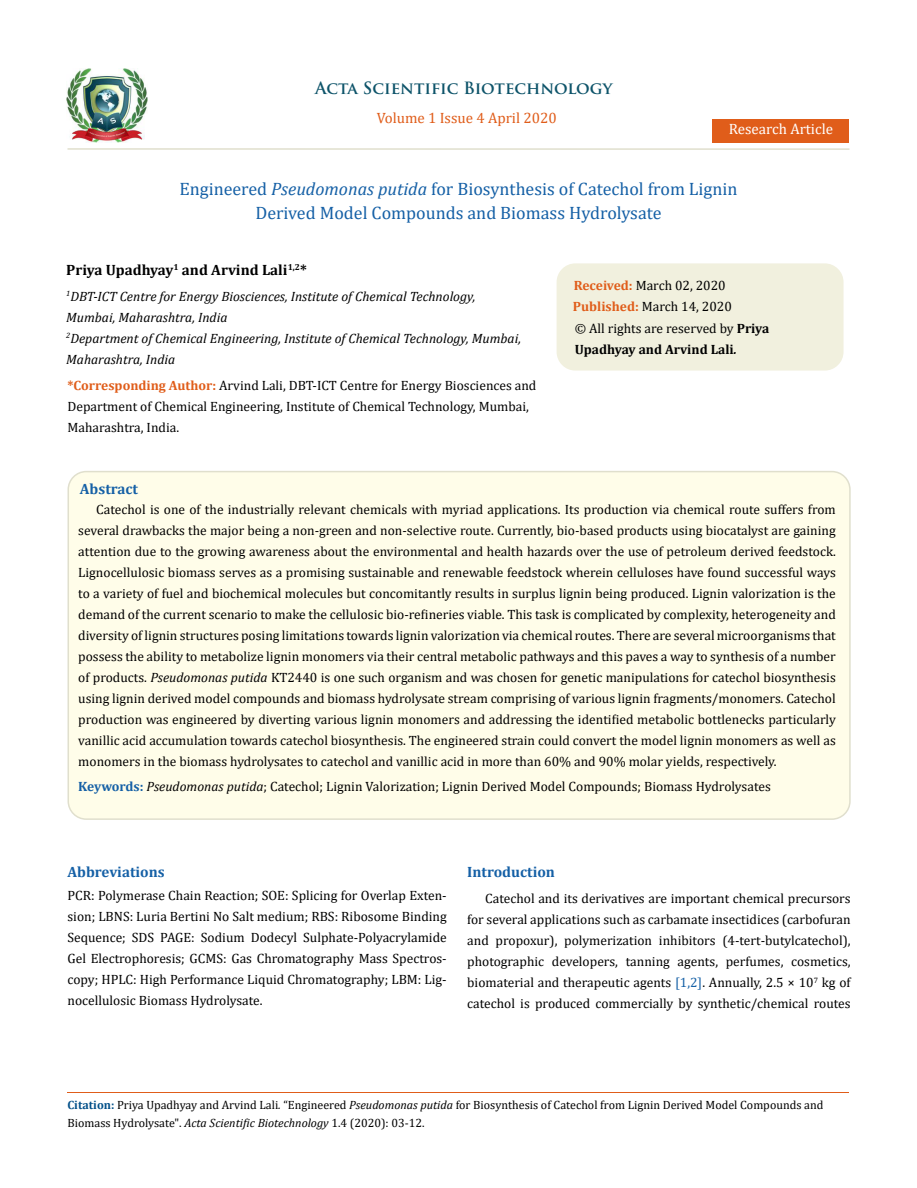
<style>
.page{position:relative;width:917px;height:1188px;background:#fff}
.page>*{position:absolute;margin:0;border:0;box-sizing:border-box;transform-origin:0 0}
.t1{font:18px/24px "Cambria";color:#1560a6;text-align:center}
.t2{font:700 16.5px "Trajan Pro";color:#0e546a}
.t3{font:700 15px "Cambria";color:#1560a6}
.t4{font:700 15px "Cambria";color:#000}
.t5{font:15px "Cambria";color:#e05d1a}
.t6{font:15px "Cambria";color:#fff}
.t7{font:13.5px/21px "Cambria";color:#000;text-align:justify}
.t8{font:italic 13.5px/21px "Cambria";color:#000}
.t9{font:12px/18px "Cambria";color:#000}
.s1{font-style:italic}
.s2{font-weight:700;color:#e05d1a}
.s3{font-weight:700}
.s4{font-weight:700;font-style:italic}
.s5{font-weight:700;color:#1560a6}
.s6{color:#1560a6}
.s7{font-weight:700;color:#035089}
</style>
<div class="page">
<img style="left:67px;top:68px;width:80px;height:74px">
<div style="left:712px;top:119px;width:137px;height:23px;background:#e05d1a"></div>
<div style="left:68px;top:472px;width:781px;height:347px;background:#fffde9;border-radius:18px"></div>
<div style="left:67px;top:471px;width:783px;height:349px;border:2px solid #e0dfcd;border-radius:18px"></div>
<div style="left:557px;top:264px;width:285px;height:106px;background:#f1f0de;border-radius:18px"></div>
<div style="left:556px;top:263px;width:287px;height:108px;border:2px solid #f1f0de;border-radius:18px"></div>
<hr style="left:67px;top:148px;width:782px;height:2px;background:#e0dfcd">
<hr style="left:67px;top:1093px;width:782px;height:1px;background:#e05d1a">
<p class="t2" style="left:315px;top:77px;width:299px">Acta Scientific Biotechnology</p>
<p class="t5" style="left:376px;top:109px;width:182px">Volume 1 Issue 4 April 2020</p>
<p class="t6" style="left:728px;top:120px;width:106px">Research Article</p>
<h1 class="t1" style="left:179px;top:177px;width:559px">Engineered <span class="s1">Pseudomonas putida</span> for Biosynthesis of Catechol from Lignin<br>Derived Model Compounds and Biomass Hydrolysate</h1>
<p class="t4" style="left:66px;top:259px;width:242px">Priya Upadhyay<sup>1</sup> and Arvind Lali<sup>1,2</sup>*</p>
<p class="t8" style="left:66px;top:285px;width:456px"><sup>1</sup>DBT-ICT Centre for Energy Biosciences, Institute of Chemical Technology, Mumbai, Maharashtra, India<br><sup>2</sup>Department of Chemical Engineering, Institute of Chemical Technology, Mumbai, Maharashtra, India</p>
<p class="t7" style="left:67px;top:375px;width:470px;text-align:left"><span class="s2">*Corresponding Author:</span> Arvind Lali, DBT-ICT Centre for Energy Biosciences and<br>Department of Chemical Engineering, Institute of Chemical Technology, Mumbai,<br>Maharashtra, India.</p>
<p class="t3" style="left:80px;top:478px;width:60px">Abstract</p>
<p class="t7" style="left:573px;top:275px;width:198px;line-height:21.5px;text-align:left"><span class="s2">Received:</span> March 02, 2020<br><span class="s2">Published:</span> March 14, 2020<br>© All rights are reserved by <span class="s3">Priya<br>Upadhyay and Arvind Lali</span><span class="s4">.</span></p>
<p class="t7" style="left:78px;top:499px;width:759px;text-indent:18px">Catechol is one of the industrially relevant chemicals with myriad applications. Its production via chemical route suffers from several drawbacks the major being a non-green and non-selective route. Currently, bio-based products using biocatalyst are gaining attention due to the growing awareness about the environmental and health hazards over the use of petroleum derived feedstock.<br>Lignocellulosic biomass serves as a promising sustainable and renewable feedstock wherein celluloses have found successful ways to a variety of fuel and biochemical molecules but concomitantly results in surplus lignin being produced. Lignin valorization is the demand of the current scenario to make the cellulosic bio-refineries viable. This task is complicated by complexity, heterogeneity and diversity of lignin structures posing limitations towards lignin valorization via chemical routes. There are several microorganisms that possess the ability to metabolize lignin monomers via their central metabolic pathways and this paves a way to synthesis of a number of products. <span class="s1">Pseudomonas putida</span> KT2440 is one such organism and was chosen for genetic manipulations for catechol biosynthesis using lignin derived model compounds and biomass hydrolysate stream comprising of various lignin fragments/monomers. Catechol production was engineered by diverting various lignin monomers and addressing the identified metabolic bottlenecks particularly vanillic acid accumulation towards catechol biosynthesis. The engineered strain could convert the model lignin monomers as well as monomers in the biomass hydrolysates to catechol and vanillic acid in more than 60% and 90% molar yields, respectively.</p>
<p class="t7" style="left:78px;top:776px;width:694px"><span class="s5">Keywords:</span> <span class="s1">Pseudomonas putida</span>; Catechol; Lignin Valorization; Lignin Derived Model Compounds; Biomass Hydrolysates</p>
<p class="t3" style="left:67px;top:861px;width:99px">Abbreviations</p>
<p class="t3" style="left:467px;top:861px;width:89px">Introduction</p>
<p class="t7" style="left:467px;top:888px;width:385px;text-indent:18px">Catechol and its derivatives are important chemical precursors for several applications such as carbamate insectidices (carbofuran and propoxur), polymerization inhibitors (4-tert-butylcatechol), photographic developers, tanning agents, perfumes, cosmetics, biomaterial and therapeutic agents <span class="s6">[1,2]</span>. Annually, 2.5 × 10<sup>7</sup> kg of catechol is produced commercially by synthetic/chemical routes</p>
<p class="t7" style="left:67px;top:885px;width:381px">PCR: Polymerase Chain Reaction; SOE: Splicing for Overlap Exten&shy;sion; LBNS: Luria Bertini No Salt medium; RBS: Ribosome Binding Sequence; SDS PAGE: Sodium Dodecyl Sulphate-Polyacrylamide Gel Electrophoresis; GCMS: Gas Chromatography Mass Spectros&shy;copy; HPLC: High Performance Liquid Chromatography; LBM: Lig&shy;nocellulosic Biomass Hydrolysate.</p>
<p class="t9" style="left:67px;top:1096px;width:757px"><span class="s7">Citation:</span> Priya Upadhyay and Arvind Lali<span class="s1">.</span> “Engineered <span class="s1">Pseudomonas putida</span> for Biosynthesis of Catechol from Lignin Derived Model Compounds and<br>Biomass Hydrolysate". <span class="s1">Acta Scientific Biotechnology</span> 1.4 (2020): 03-12.</p>
</div>
